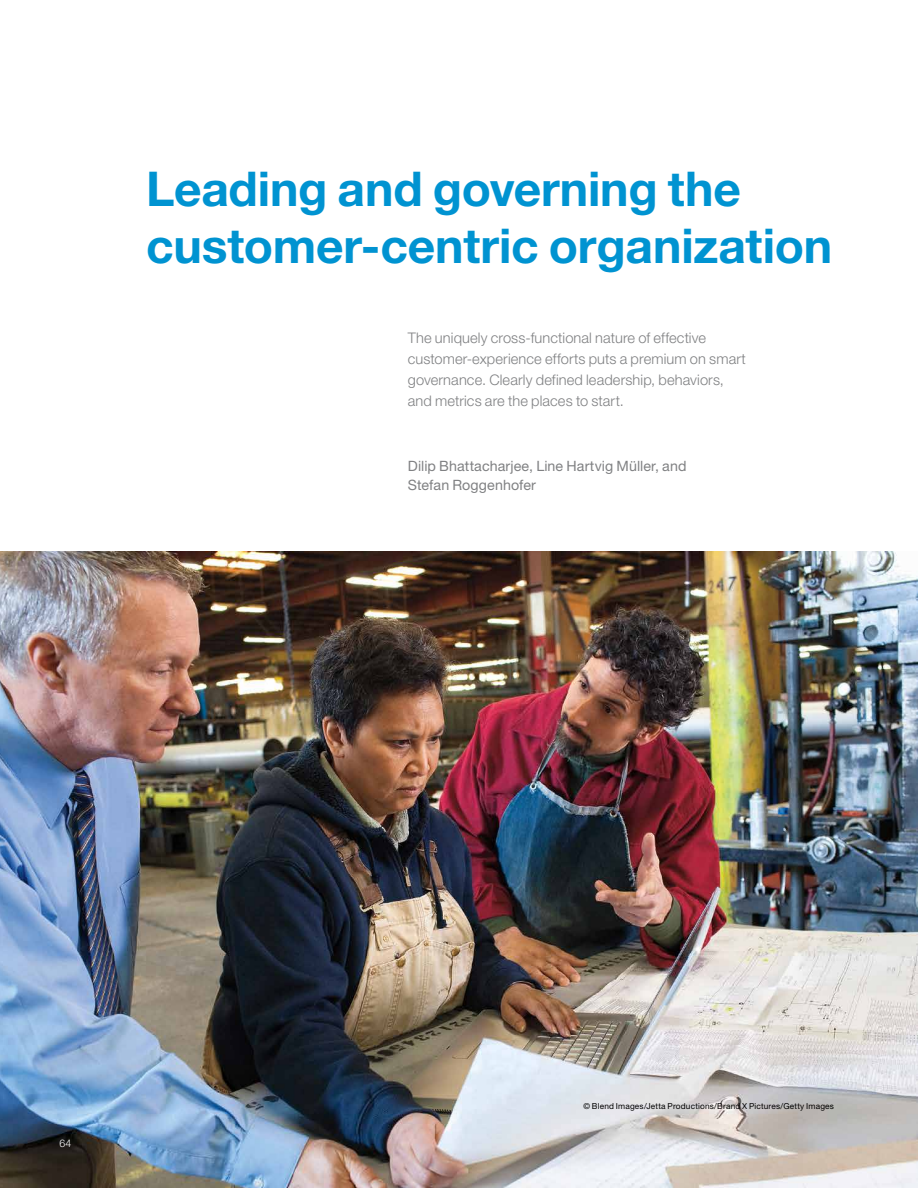
<style>
.page{position:relative;width:918px;height:1188px;background:#fff}
.page>*{position:absolute;margin:0;border:0;box-sizing:border-box;transform-origin:0 0}
.t1{font:700 48px/57px "Helvetica Neue LT Std";letter-spacing:-.005em;color:#0093d1}
.t2{font:300 14.7px/21px "Helvetica Neue LT Std";letter-spacing:.01em;color:#808183}
.t3{font:14.25px/19.5px "Helvetica Neue LT Std";letter-spacing:.005em;color:#808183}
.t4{font:300 10.5px "Helvetica Neue LT Std";color:#fff}
.t5{font:8.25px "Helvetica Neue LT Std";letter-spacing:.025em;color:#000}
</style>
<div class="page">
<img style="left:0;top:552px;width:918px;height:636px">
<h1 class="t1" style="left:146px;top:159px;width:688px">Leading and governing the customer-centric organization</h1>
<p class="t2" style="left:408px;top:327px;width:340px">The uniquely cross-functional nature of effective customer-experience efforts puts a premium on smart governance. Clearly defined leadership, behaviors, and metrics are the places to start.</p>
<p class="t3" style="left:408px;top:456px;width:280px">Dilip Bhattacharjee, Line Hartvig Müller, and<br>Stefan Roggenhofer</p>
<p class="t4" style="left:60px;top:1137px;width:13px">64</p>
<p class="t5" style="left:584px;top:1101px;width:252px">© Blend Images/Jetta Productions/Brand X Pictures/Getty Images</p>
</div>
